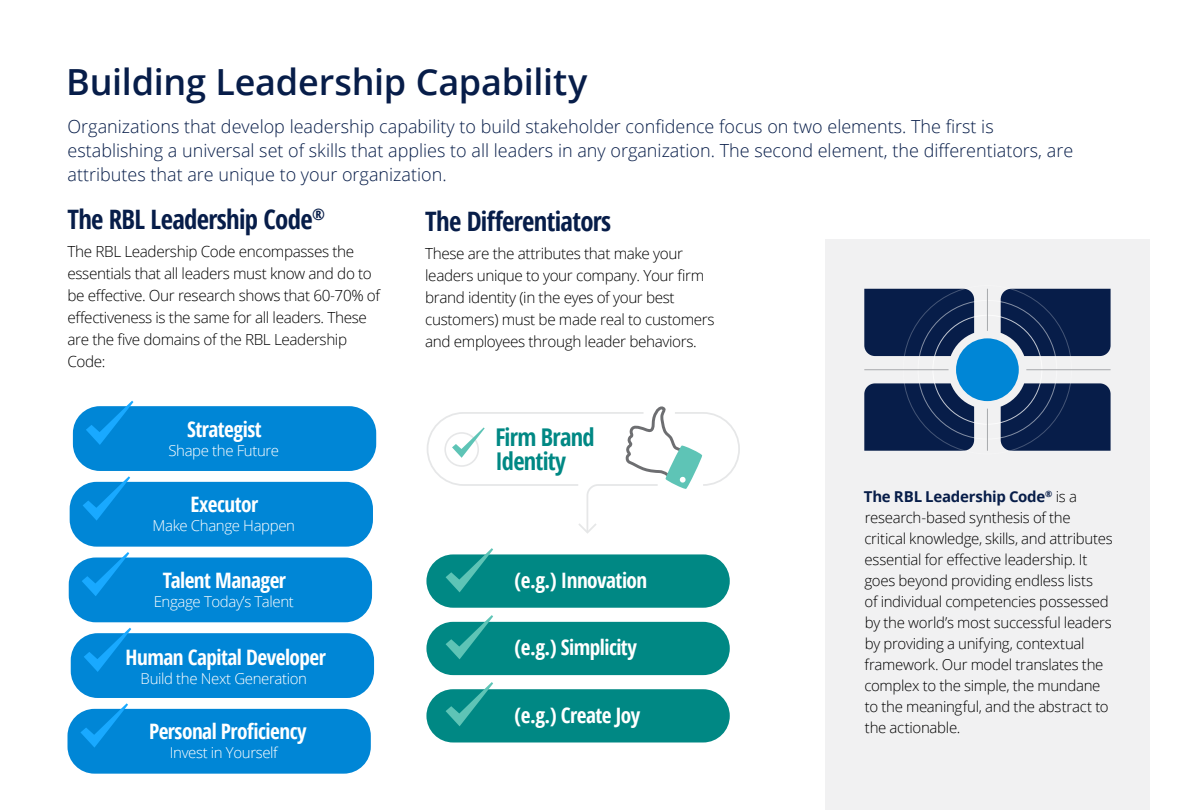
<style>
.page{position:relative;width:1188px;height:810px;background:#fff}
.page>*{position:absolute;margin:0;border:0;box-sizing:border-box;transform-origin:0 0}
.Titles_Semi_Italic_28_pt{font:600 36px "Open Sans";letter-spacing:-.005em;color:#071d49}
.Titles_Condensed_16_pt{font:700 condensed 26.85px "Open Sans";letter-spacing:-.025em;color:#071d49}
.t1{font:700 condensed 24.45px/24px "Open Sans";letter-spacing:-.03em;color:#008884}
.t2{font:700 condensed 21.3px "Open Sans";letter-spacing:-.025em;color:#fff}
.Body_9{font:300 18px/24px "Open Sans";color:#071d49}
.Body_8{font:300 15.3px/22px "Open Sans";letter-spacing:-.025em;color:#000}
.t3{font:300 15px/21px "Open Sans";letter-spacing:-.02em;color:#000}
.t4{font:300 15px "Open Sans";letter-spacing:-.025em;color:#fff}
.s1{font-weight:700;color:#071d49}
</style>
<div class="page">
<div style="left:73px;top:406px;width:303px;height:65px;background:#0086d6;border-radius:27px"></div>
<div style="left:70px;top:482px;width:303px;height:65px;background:#0086d6;border-radius:27px"></div>
<div style="left:69px;top:558px;width:303px;height:64px;background:#0086d6;border-radius:27px"></div>
<div style="left:71px;top:633px;width:303px;height:65px;background:#0086d6;border-radius:27px"></div>
<div style="left:68px;top:709px;width:303px;height:65px;background:#0086d6;border-radius:27px"></div>
<svg style="left:86px;top:401px;width:47px;height:44px"></svg>
<svg style="left:83px;top:476px;width:47px;height:45px"></svg>
<svg style="left:82px;top:552px;width:47px;height:44px"></svg>
<svg style="left:84px;top:628px;width:47px;height:44px"></svg>
<svg style="left:80px;top:703px;width:48px;height:45px"></svg>
<div style="left:426px;top:689px;width:304px;height:53px;background:#008884;border-radius:27px"></div>
<div style="left:426px;top:622px;width:304px;height:53px;background:#008884;border-radius:27px"></div>
<div style="left:426px;top:554px;width:304px;height:54px;background:#008884;border-radius:27px"></div>
<svg style="left:446px;top:548px;width:47px;height:44px"></svg>
<svg style="left:446px;top:615px;width:47px;height:44px"></svg>
<svg style="left:446px;top:682px;width:47px;height:44px"></svg>
<svg style="left:427px;top:406px;width:313px;height:128px"></svg>
<div style="left:825px;top:239px;width:325px;height:571px;background:#f1f1f2"></div>
<svg style="left:864px;top:289px;width:110px;height:67px;background:#132852"></svg>
<svg style="left:864px;top:383px;width:110px;height:68px;background:#152a53"></svg>
<svg style="left:1001px;top:383px;width:110px;height:68px;background:#152a53"></svg>
<svg style="left:1001px;top:289px;width:110px;height:67px;background:#132852"></svg>
<div style="left:956px;top:338px;width:63px;height:63px;background:#0086d6;border-radius:50%"></div>
<hr style="left:987px;top:289px;width:1px;height:42px;background:#a7a9ac">
<hr style="left:987px;top:409px;width:1px;height:42px;background:#a7a9ac">
<hr style="left:1026px;top:369px;width:85px;height:1px;background:#a7a9ac">
<hr style="left:864px;top:369px;width:85px;height:1px;background:#a7a9ac">
<p class="Titles_Semi_Italic_28_pt" style="left:66px;top:57px;width:523px">Building Leadership Capability</p>
<p class="Body_9" style="left:68px;top:114px;width:1007px">Organizations that develop leadership capability to build stakeholder confidence focus on two elements. The first is establishing a universal set of skills that applies to all leaders in any organization. The second element, the differentiators, are attributes that are unique to your organization.</p>
<p class="Titles_Condensed_16_pt" style="left:68px;top:200px;width:259px">The RBL Leadership Code<sup>®</sup></p>
<p class="Titles_Condensed_16_pt" style="left:425px;top:203px;width:188px">The Differentiators</p>
<p class="Body_8" style="left:68px;top:240px;width:314px">The RBL Leadership Code encompasses the essentials that all leaders must know and do to be effective. Our research shows that 60-70% of effectiveness is the same for all leaders. These are the five domains of the RBL Leadership Code:</p>
<p class="Body_8" style="left:425px;top:242px;width:291px">These are the attributes that make your leaders unique to your company. Your firm brand identity (in the eyes of your best customers) must be made real to customers and employees through leader behaviors.</p>
<p class="t2" style="left:187px;top:414px;width:76px">Strategist</p>
<p class="t4" style="left:168px;top:440px;width:112px">Shape the Future</p>
<p class="t2" style="left:191px;top:490px;width:69px">Executor</p>
<p class="t4" style="left:153px;top:516px;width:144px">Make Change Happen</p>
<p class="t2" style="left:163px;top:566px;width:125px">Talent Manager</p>
<p class="t4" style="left:154px;top:591px;width:142px">Engage Today’s Talent</p>
<p class="t2" style="left:126px;top:643px;width:202px">Human Capital Developer</p>
<p class="t4" style="left:141px;top:669px;width:168px">Build the Next Generation</p>
<p class="t2" style="left:149px;top:717px;width:159px">Personal Proficiency</p>
<p class="t4" style="left:170px;top:743px;width:109px">Invest in Yourself</p>
<p class="t1" style="left:495px;top:424px;width:101px">Firm Brand<br>Identity</p>
<p class="t2" style="left:515px;top:565px;width:134px">(e.g.) Innovation</p>
<p class="t2" style="left:515px;top:633px;width:124px">(e.g.) Simplicity</p>
<p class="t2" style="left:515px;top:700px;width:127px">(e.g.) Create Joy</p>
<p class="t3" style="left:864px;top:485px;width:250px"><span class="s1">The RBL Leadership Code</span><sup>®</sup> is a research-based synthesis of the critical knowledge, skills, and attributes essential for effective leadership. It goes beyond providing endless lists<br>of individual competencies possessed by the world’s most successful leaders by providing a unifying, contextual framework. Our model translates the complex to the simple, the mundane to the meaningful, and the abstract to the actionable.</p>
</div>
